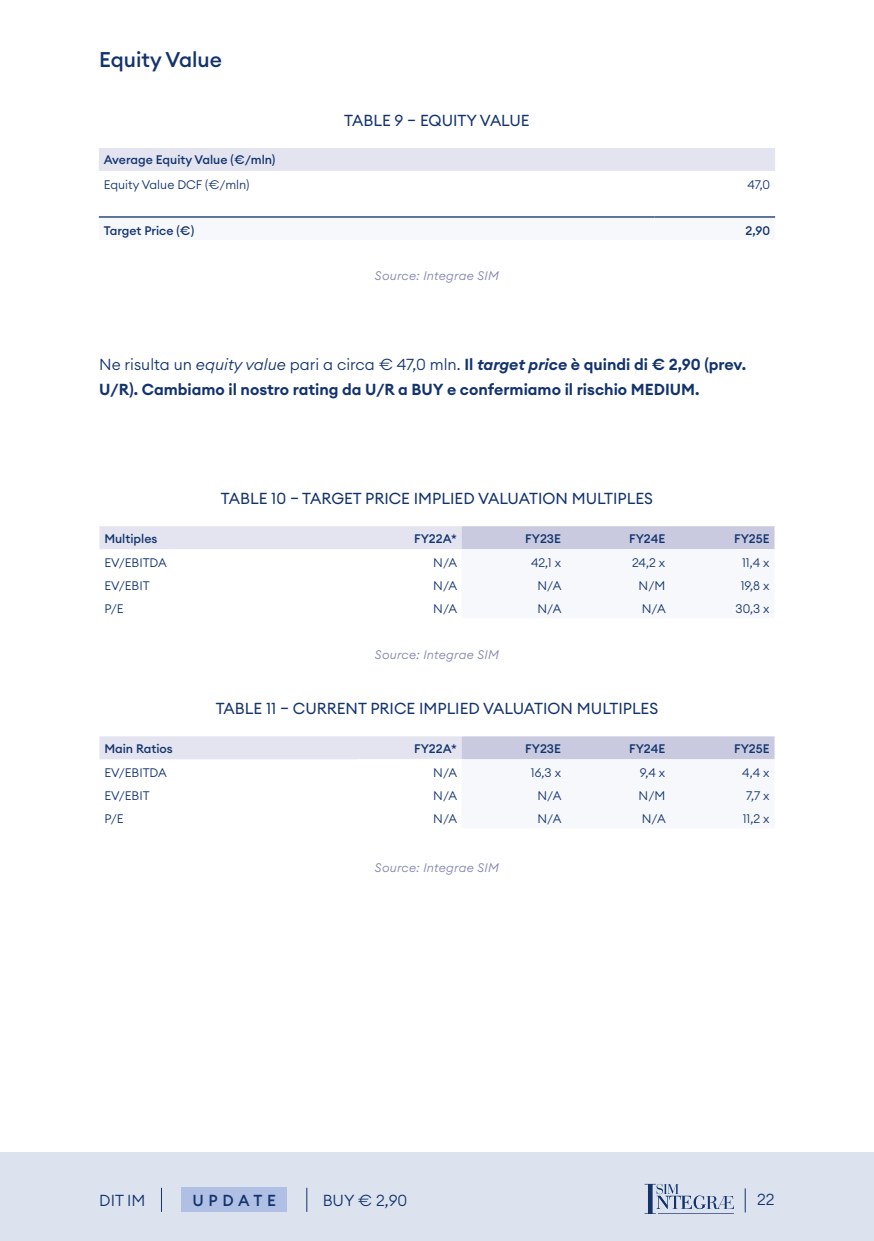
<style>
.page{position:relative;width:874px;height:1241px;background:#fff}
.page>*{position:absolute;margin:0;border:0;box-sizing:border-box;transform-origin:0 0}
.t1{font:500 21px "Euclid Circular A";color:#13336d}
.t2{font:600 15.75px/24.5px "Euclid Circular A";color:#13336d}
.t3{font:15.75px "Euclid Circular A";color:#13336d}
.t4{font:300 15.75px "Euclid Circular A";color:#13336d}
.t5{font:500 15.75px "Euclid Circular A";letter-spacing:.3em;color:#13336d}
.t6{font:300 12.25px "Euclid Circular A";color:#13336d}
.t7{font:500 12.25px "Euclid Circular A";color:#13336d}
.t8{font:italic 300 12.25px "Euclid Circular A";letter-spacing:.02em;color:#8186af}
.s1{font-weight:300}
.s2{font-weight:300;font-style:italic}
.s3{font-style:italic}
</style>
<div class="page">
<div style="left:0;top:1152px;width:873px;height:88px;background:#dce3ee"></div>
<svg style="left:161px;top:1187px;width:1px;height:24px"></svg>
<div style="left:181px;top:1187px;width:106px;height:24px;background:#b0c0e4"></div>
<svg style="left:306px;top:1187px;width:1px;height:24px"></svg>
<svg style="left:744px;top:1188px;width:1px;height:24px"></svg>
<svg style="left:644px;top:1183px;width:89px;height:30px"></svg>
<div style="left:99px;top:148px;width:675px;height:23px;background:#e3e4ef"></div>
<svg style="left:99px;top:217px;width:675px;height:1px"></svg>
<hr style="left:99px;top:216px;width:555px;height:1px;background:#13336d">
<hr style="left:654px;top:216px;width:120px;height:1px;background:#13336d">
<svg style="left:99px;top:526px;width:675px;height:23px;background:#d7d8e7"></svg>
<svg style="left:99px;top:736px;width:675px;height:24px;background:#d8d9e8"></svg>
<h1 class="t1" style="left:99px;top:50px;width:124px">Equity Value</h1>
<p class="t3" style="left:344px;top:113px;width:187px">TABLE 9 – EQUITY VALUE</p>
<p class="t7" style="left:104px;top:154px;width:173px">Average Equity Value (€/mln)</p>
<p class="t6" style="left:104px;top:179px;width:147px">Equity Value DCF (€/mln)</p>
<p class="t6" style="left:747px;top:179px;width:24px">47,0</p>
<p class="t7" style="left:104px;top:225px;width:92px">Target Price (€)</p>
<p class="t7" style="left:745px;top:225px;width:26px">2,90</p>
<p class="t8" style="left:375px;top:270px;width:125px">Source: Integrae SIM</p>
<p class="t2" style="left:99px;top:353px;width:648px"><span class="s1">Ne risulta un</span> <span class="s2">equity value</span> <span class="s1">pari a circa € 47,0 mln.</span> Il <span class="s3">target price</span> è quindi di € 2,90 (prev.<br>U/R). Cambiamo il nostro rating da U/R a BUY e confermiamo il rischio MEDIUM.</p>
<p class="t3" style="left:221px;top:491px;width:433px">TABLE 10 – TARGET PRICE IMPLIED VALUATION MULTIPLES</p>
<p class="t7" style="left:104px;top:532px;width:55px">Multiples</p>
<p class="t7" style="left:414px;top:532px;width:44px">FY22A*</p>
<p class="t7" style="left:525px;top:532px;width:37px">FY23E</p>
<p class="t7" style="left:629px;top:532px;width:38px">FY24E</p>
<p class="t7" style="left:733px;top:532px;width:37px">FY25E</p>
<p class="t6" style="left:104px;top:557px;width:64px">EV/EBITDA</p>
<p class="t6" style="left:433px;top:557px;width:25px">N/A</p>
<p class="t6" style="left:530px;top:557px;width:31px">42,1 x</p>
<p class="t6" style="left:631px;top:557px;width:35px">24,2 x</p>
<p class="t6" style="left:741px;top:557px;width:29px">11,4 x</p>
<p class="t6" style="left:104px;top:580px;width:47px">EV/EBIT</p>
<p class="t6" style="left:433px;top:580px;width:25px">N/A</p>
<p class="t6" style="left:537px;top:580px;width:25px">N/A</p>
<p class="t6" style="left:638px;top:580px;width:28px">N/M</p>
<p class="t6" style="left:740px;top:580px;width:30px">19,8 x</p>
<p class="t6" style="left:104px;top:603px;width:21px">P/E</p>
<p class="t6" style="left:433px;top:603px;width:25px">N/A</p>
<p class="t6" style="left:537px;top:603px;width:25px">N/A</p>
<p class="t6" style="left:641px;top:603px;width:25px">N/A</p>
<p class="t6" style="left:735px;top:603px;width:35px">30,3 x</p>
<p class="t8" style="left:375px;top:648px;width:125px">Source: Integrae SIM</p>
<p class="t3" style="left:215px;top:701px;width:444px">TABLE 11 – CURRENT PRICE IMPLIED VALUATION MULTIPLES</p>
<p class="t7" style="left:104px;top:742px;width:70px">Main Ratios</p>
<p class="t7" style="left:414px;top:742px;width:44px">FY22A*</p>
<p class="t7" style="left:525px;top:742px;width:37px">FY23E</p>
<p class="t7" style="left:629px;top:742px;width:38px">FY24E</p>
<p class="t7" style="left:733px;top:742px;width:37px">FY25E</p>
<p class="t6" style="left:104px;top:767px;width:64px">EV/EBITDA</p>
<p class="t6" style="left:433px;top:767px;width:25px">N/A</p>
<p class="t6" style="left:530px;top:767px;width:32px">16,3 x</p>
<p class="t6" style="left:639px;top:767px;width:27px">9,4 x</p>
<p class="t6" style="left:741px;top:767px;width:29px">4,4 x</p>
<p class="t6" style="left:104px;top:790px;width:47px">EV/EBIT</p>
<p class="t6" style="left:433px;top:790px;width:25px">N/A</p>
<p class="t6" style="left:537px;top:790px;width:25px">N/A</p>
<p class="t6" style="left:638px;top:790px;width:28px">N/M</p>
<p class="t6" style="left:745px;top:790px;width:25px">7,7 x</p>
<p class="t6" style="left:104px;top:813px;width:21px">P/E</p>
<p class="t6" style="left:433px;top:813px;width:25px">N/A</p>
<p class="t6" style="left:537px;top:813px;width:25px">N/A</p>
<p class="t6" style="left:641px;top:813px;width:25px">N/A</p>
<p class="t6" style="left:742px;top:813px;width:28px">11,2 x</p>
<p class="t8" style="left:375px;top:862px;width:125px">Source: Integrae SIM</p>
<p class="t4" style="left:99px;top:1192px;width:48px">DIT IM</p>
<p class="t5" style="left:192px;top:1191px;width:85px">UPDATE</p>
<p class="t4" style="left:322px;top:1192px;width:86px">BUY € 2,90</p>
<p class="t4" style="left:756px;top:1192px;width:19px">22</p>
</div>
